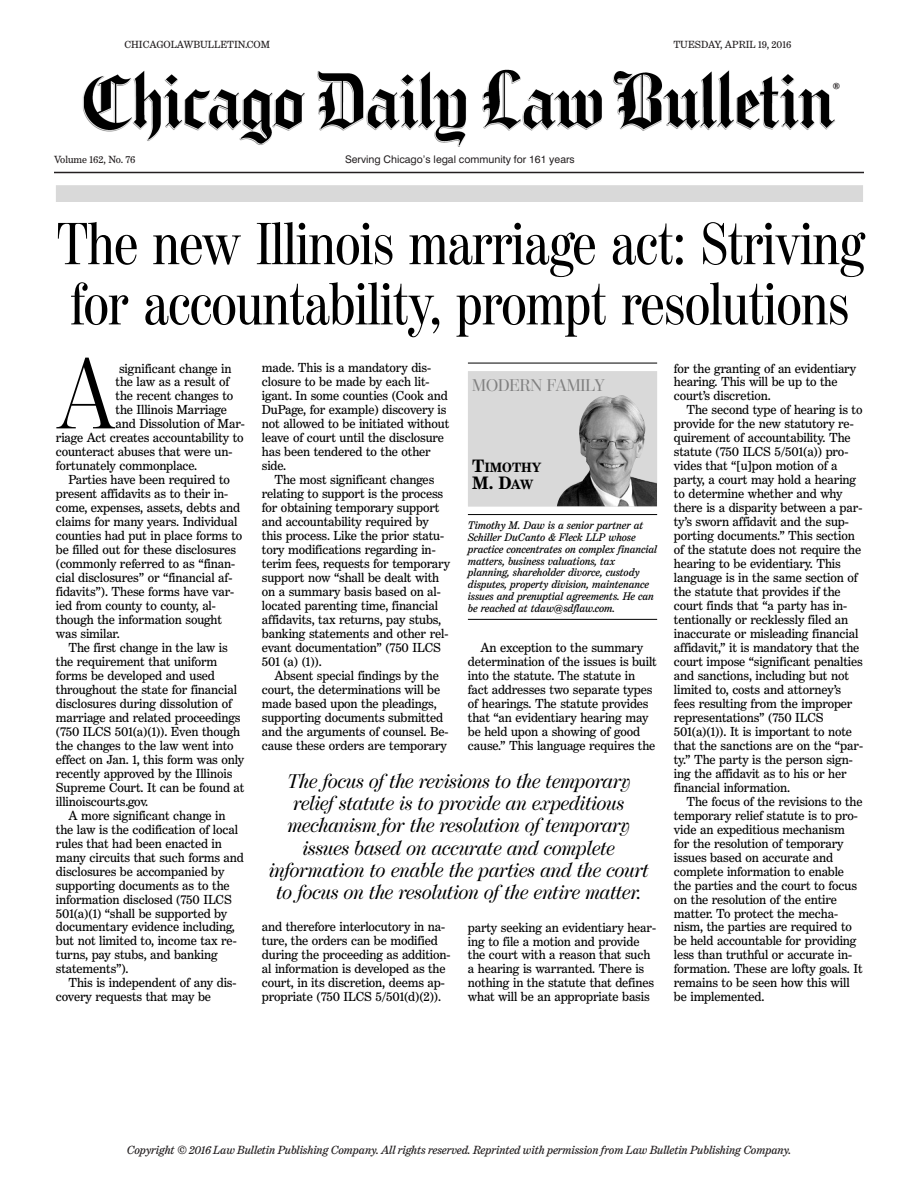
<style>
.page{position:relative;width:918px;height:1188px;background:#fff}
.page>*{position:absolute;margin:0;border:0;box-sizing:border-box;transform-origin:0 0}
.t1{font:300 99.45px "Moderno FB Cond";color:#000}
.t2{font:58.8px/60.3px "Moderno FB Cond";letter-spacing:-.01em;color:#000;scale:.93 1}
.t3{font:italic 19.5px/22.4px "Moderno FB";color:#000;text-align:center}
.t4{font:700 18.15px "Benton Modern Three";color:#000}
.t5{font:16.8px "Moderno FB";color:#808080}
.t6{font:700 16.2px "Benton Modern Three";color:#231f20}
.t7{font:700 13.65px "Benton Modern Three";color:#000}
.t8{font:13.35px/14px "Benton Modern Three";letter-spacing:-.01em;color:#000}
.t9{font:italic 12px "Benton Modern Three";color:#231f20}
.t10{font:italic 11.25px/11.9px "Benton Modern Three";color:#000}
.t11{font:10.5px "Benton Modern Three";color:#231f20}
.t12{font:10.5px "Swiss 721 BT";color:#231f20}
.s1{font-size:18.15px}
.s2{font-size:13.65px}
</style>
<div class="page">
<hr style="left:54px;top:172px;width:810px;height:1px;background:#231f20">
<img style="left:82px;top:69px;width:753px;height:78px">
<div style="left:56px;top:185px;width:807px;height:17px;background:#d9d9d9"></div>
<hr style="left:468px;top:363px;width:189px;height:1px;background:#000">
<div style="left:468px;top:371px;width:189px;height:136px;background:#d9d9d9"></div>
<hr style="left:468px;top:514px;width:189px;height:1px;background:#000">
<hr style="left:468px;top:619px;width:189px;height:1px;background:#000">
<img style="left:557px;top:395px;width:100px;height:111px">
<p class="t11" style="left:124px;top:38px;width:147px">CHICAGOLAWBULLETIN.COM</p>
<p class="t11" style="left:673px;top:38px;width:120px">TUESDAY, APRIL 19, 2016</p>
<p class="t11" style="left:54px;top:153px;width:83px">Volume 162, No. 76</p>
<p class="t12" style="left:345px;top:155px;width:231px">Serving Chicago’s legal community for 161 years</p>
<p class="t6" style="left:833px;top:79px;width:9px">®</p>
<h2 class="t2" style="left:57px;top:220px;width:869px">The new Illinois marriage act: Striving for accountability, prompt resolutions</h2>
<h1 class="t1" style="left:56px;top:359px;width:61px">A</h1>
<p class="t8" style="left:119px;top:361px;width:114px">significant change in</p>
<p class="t8" style="left:262px;top:361px;width:189px">made. This is a mandatory dis&shy;closure to be made by each lit&shy;igant. In some counties (Cook and<br>DuPage, for example) discovery is not allowed to be initiated without leave of court until the disclosure has been tendered to the other<br>s i d e.</p>
<p class="t8" style="left:262px;top:473px;width:190px;text-indent:13px">The most significant changes relating to support is the process for obtaining temporary support and accountability required by this process. Like the prior statu&shy;tory modifications regarding in&shy;terim fees, requests for temporary support now “shall be dealt with on a summary basis based on al&shy;located parenting time, financial affidavits, tax returns, pay stubs, banking statements and other rel&shy;evant documentation” (750 ILCS<br>501 (a) (1)).</p>
<p class="t8" style="left:262px;top:668px;width:188px;text-indent:13px">Absent special findings by the court, the determinations will be made based upon the pleadings, supporting documents submitted and the arguments of counsel. Be&shy;cause these orders are temporary</p>
<p class="t8" style="left:674px;top:361px;width:184px">for the granting of an evidentiary hearing. This will be up to the<br>co u r t’s discretion.</p>
<p class="t8" style="left:674px;top:403px;width:191px;text-indent:13px">The second type of hearing is to provide for the new statutory re&shy;quirement of accountability. The statute (750 ILCS 5/501(a)) pro&shy;vides that “[u]pon motion of a party, a court may hold a hearing to determine whether and why there is a disparity between a par&shy;ty ’s sworn affidavit and the sup&shy;porting documents.” This section of the statute does not require the hearing to be evidentiary. This language is in the same section of the statute that provides if the court finds that “a party has in&shy;tentionally or recklessly filed an inaccurate or misleading financial a f f i d av i t ,” it is mandatory that the court impose “significant penalties and sanctions, including but not limited to, costs and attorney’s fees resulting from the improper re p re s e n t at i o n s ” (750 ILCS<br>501(a)(1)). It is important to note that the sanctions are on the “par - t y.” The party is the person sign&shy;ing the affidavit as to his or her financial information.</p>
<p class="t8" style="left:674px;top:794px;width:190px;text-indent:13px">The focus of the revisions to the temporary relief statute is to pro&shy;vide an expeditious mechanism for the resolution of temporary issues based on accurate and complete information to enable the parties and the court to focus on the resolution of the entire matter. To protect the mecha&shy;nism, the parties are required to be held accountable for providing less than truthful or accurate in&shy;formation. These are lofty goals. It remains to be seen how this will be implemented.</p>
<p class="t8" style="left:116px;top:375px;width:116px">the law as a result of</p>
<p class="t8" style="left:116px;top:389px;width:119px">the recent changes to</p>
<p class="t8" style="left:116px;top:403px;width:113px">the Illinois Marriage</p>
<p class="t8" style="left:116px;top:417px;width:131px">and Dissolution of Mar-</p>
<p class="t8" style="left:56px;top:431px;width:189px">riage Act creates accountability to</p>
<p class="t8" style="left:56px;top:445px;width:178px">counteract abuses that were un-</p>
<p class="t8" style="left:56px;top:459px;width:143px">fortunately commonplace.</p>
<p class="t8" style="left:68px;top:473px;width:163px">Parties have been required to</p>
<p class="t8" style="left:56px;top:487px;width:174px">present affidavits as to their in-</p>
<p class="t8" style="left:56px;top:501px;width:186px">come, expenses, assets, debts and</p>
<p class="t8" style="left:56px;top:515px;width:183px">claims for many years. Individual</p>
<p class="t8" style="left:56px;top:529px;width:188px">counties had put in place forms to</p>
<p class="t8" style="left:56px;top:543px;width:182px">be filled out for these disclosures</p>
<p class="t8" style="left:56px;top:557px;width:181px">(commonly referred to as “finan -</p>
<p class="t8" style="left:56px;top:571px;width:178px">cial disclosures” or “financial af-</p>
<p class="t8" style="left:56px;top:585px;width:180px">f i d av i t s ”). These forms have var-</p>
<p class="t8" style="left:56px;top:598px;width:162px">ied from county to county, al-</p>
<p class="t8" style="left:56px;top:612px;width:168px">though the information sought</p>
<p class="t8" style="left:56px;top:626px;width:65px">was similar.</p>
<p class="t8" style="left:68px;top:640px;width:161px">The first change in the law is</p>
<p class="t8" style="left:56px;top:654px;width:163px">the requirement that uniform</p>
<p class="t8" style="left:56px;top:668px;width:161px">forms be developed and used</p>
<p class="t8" style="left:56px;top:682px;width:183px">throughout the state for financial</p>
<p class="t8" style="left:56px;top:696px;width:178px">disclosures during dissolution of</p>
<p class="t8" style="left:56px;top:710px;width:186px">marriage and related proceedings</p>
<p class="t8" style="left:56px;top:724px;width:186px">(750 ILCS 501(a)(1)). Even though</p>
<p class="t8" style="left:56px;top:738px;width:179px">the changes to the law went into</p>
<p class="t8" style="left:56px;top:752px;width:190px">effect on Jan. 1, this form was only</p>
<p class="t8" style="left:56px;top:766px;width:178px">recently approved by the Illinois</p>
<p class="t8" style="left:56px;top:780px;width:190px">Supreme Court. It can be found at</p>
<p class="t8" style="left:56px;top:794px;width:94px">i l l i n o i s co u r t s .gov.</p>
<p class="t8" style="left:68px;top:808px;width:159px">A more significant change in</p>
<p class="t8" style="left:56px;top:822px;width:184px">the law is the codification of local</p>
<p class="t8" style="left:56px;top:836px;width:168px">rules that had been enacted in</p>
<p class="t8" style="left:56px;top:850px;width:190px">many circuits that such forms and</p>
<p class="t8" style="left:56px;top:864px;width:170px">disclosures be accompanied by</p>
<p class="t8" style="left:56px;top:878px;width:175px">supporting documents as to the</p>
<p class="t8" style="left:56px;top:892px;width:177px">information disclosed (750 ILCS</p>
<p class="t8" style="left:56px;top:906px;width:173px">501(a)(1) “shall be supported by</p>
<p class="t8" style="left:56px;top:920px;width:181px">documentary evidence including,</p>
<p class="t8" style="left:56px;top:934px;width:182px">but not limited to, income tax re-</p>
<p class="t8" style="left:56px;top:948px;width:163px">turns, pay stubs, and banking</p>
<p class="t8" style="left:56px;top:962px;width:74px">s t at e m e n t s ”).</p>
<p class="t8" style="left:68px;top:976px;width:170px">This is independent of any dis-</p>
<p class="t8" style="left:56px;top:990px;width:157px">covery requests that may be</p>
<p class="t5" style="left:472px;top:379px;width:134px">MODERN FAMILY</p>
<p class="t7" style="left:472px;top:460px;width:71px"><span class="s1">T</span>IMOTHY</p>
<h3 class="t4" style="left:472px;top:472px;width:63px">M. D<span class="s2">AW</span></h3>
<p class="t10" style="left:468px;top:519px;width:191px">Timothy M. Daw is a senior partner at Schiller DuCanto &amp; Fleck LLP whose practice concentrates on complex financial matters, business valuations, tax planning, shareholder divorce, custody disputes, property division, maintenance issues and prenuptial agreements. He can be reached at tdaw@sdflaw.com.</p>
<p class="t8" style="left:468px;top:640px;width:191px;text-indent:13px">An exception to the summary determination of the issues is built into the statute. The statute in fact addresses two separate types of hearings. The statute provides that “an evidentiary hearing may be held upon a showing of good<br>c a u s e.” This language requires the</p>
<p class="t3" style="left:270px;top:772px;width:381px">The focus of the revisions to the temporary relief statute is to provide an expeditious mechanism for the resolution of temporary issues based on accurate and complete information to enable the parties and the court to focus on the resolution of the entire matter.</p>
<p class="t8" style="left:262px;top:920px;width:190px">and therefore interlocutory in na&shy;ture, the orders can be modified during the proceeding as addition&shy;al information is developed as the court, in its discretion, deems ap&shy;propriate (750 ILCS 5/501(d)(2)).</p>
<p class="t8" style="left:468px;top:920px;width:190px">party seeking an evidentiary hear&shy;ing to file a motion and provide the court with a reason that such a hearing is warranted. There is nothing in the statute that defines what will be an appropriate basis</p>
<p class="t9" style="left:127px;top:1143px;width:666px">Copyright © 2016 Law Bulletin Publishing Company. All rights reserved. Reprinted with permission from Law Bulletin Publishing Company.</p>
</div>
